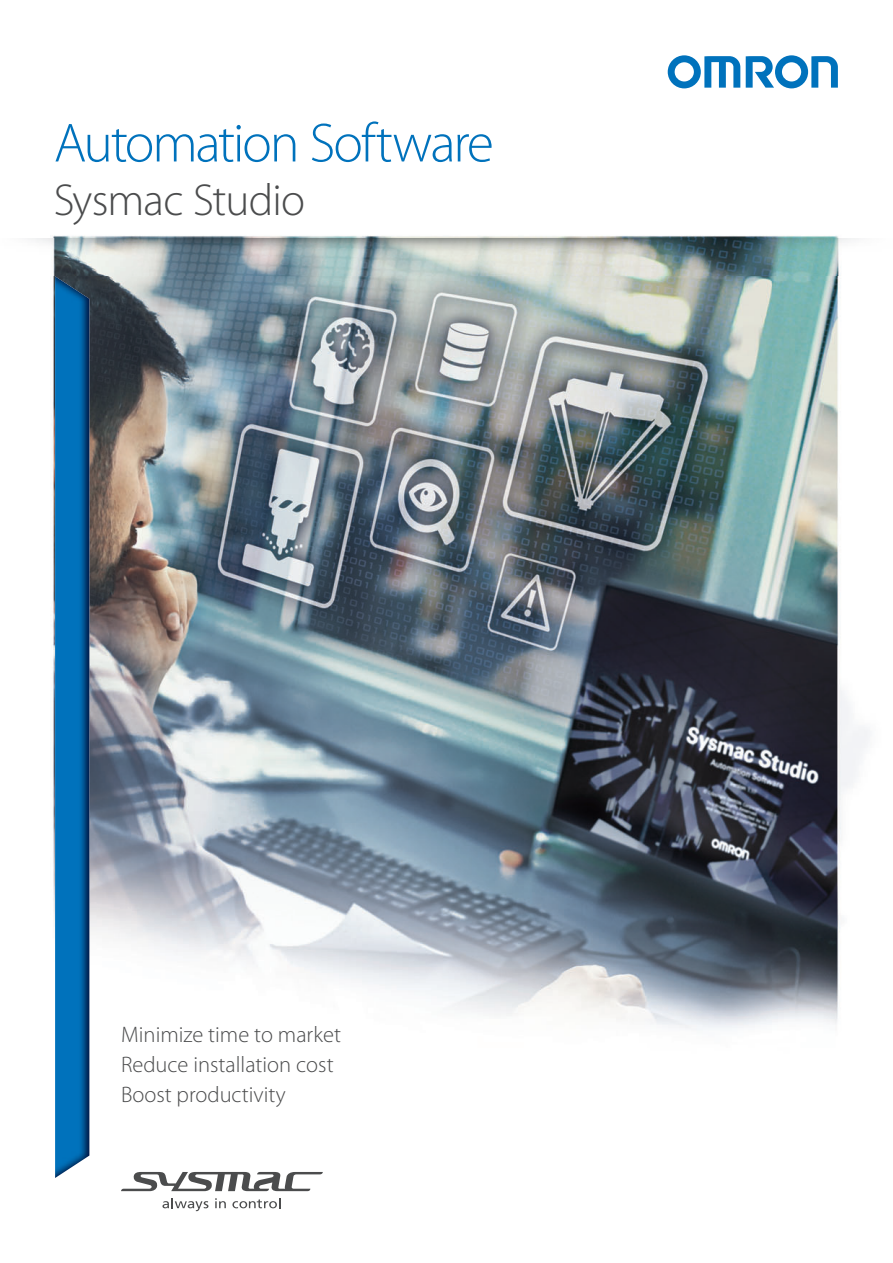
<style>
.page{position:relative;width:893px;height:1263px;background:#fff}
.page>*{position:absolute;margin:0;border:0;box-sizing:border-box;transform-origin:0 0}
.t1{font:300 55.5px "Myriad Pro";letter-spacing:-.04em;color:#0072bc}
.t2{font:300 45px "Myriad Pro";letter-spacing:-.02em;color:#4b4c4d}
.t3{font:300 22.5px/30px "Myriad Pro";color:#4b4c4d}
</style>
<div class="page">
<img style="left:52px;top:63px;width:818px;height:1149px">
<img style="left:55px;top:276px;width:34px;height:902px">
<img style="left:28px;top:238px;width:842px;height:38px">
<svg style="left:667px;top:55px;width:170px;height:33px"></svg>
<svg style="left:121px;top:1172px;width:202px;height:19px"></svg>
<svg style="left:162px;top:1198px;width:46px;height:13px"></svg>
<svg style="left:215px;top:1198px;width:11px;height:10px"></svg>
<svg style="left:232px;top:1198px;width:48px;height:10px"></svg>
<h1 class="t1" style="left:54px;top:122px;width:441px">Automation Software</h1>
<h2 class="t2" style="left:54px;top:183px;width:253px">Sysmac Studio</h2>
<p class="t3" style="left:121px;top:1021px;width:221px">Minimize time to market<br>Reduce installation cost<br>Boost productivity</p>
</div>
